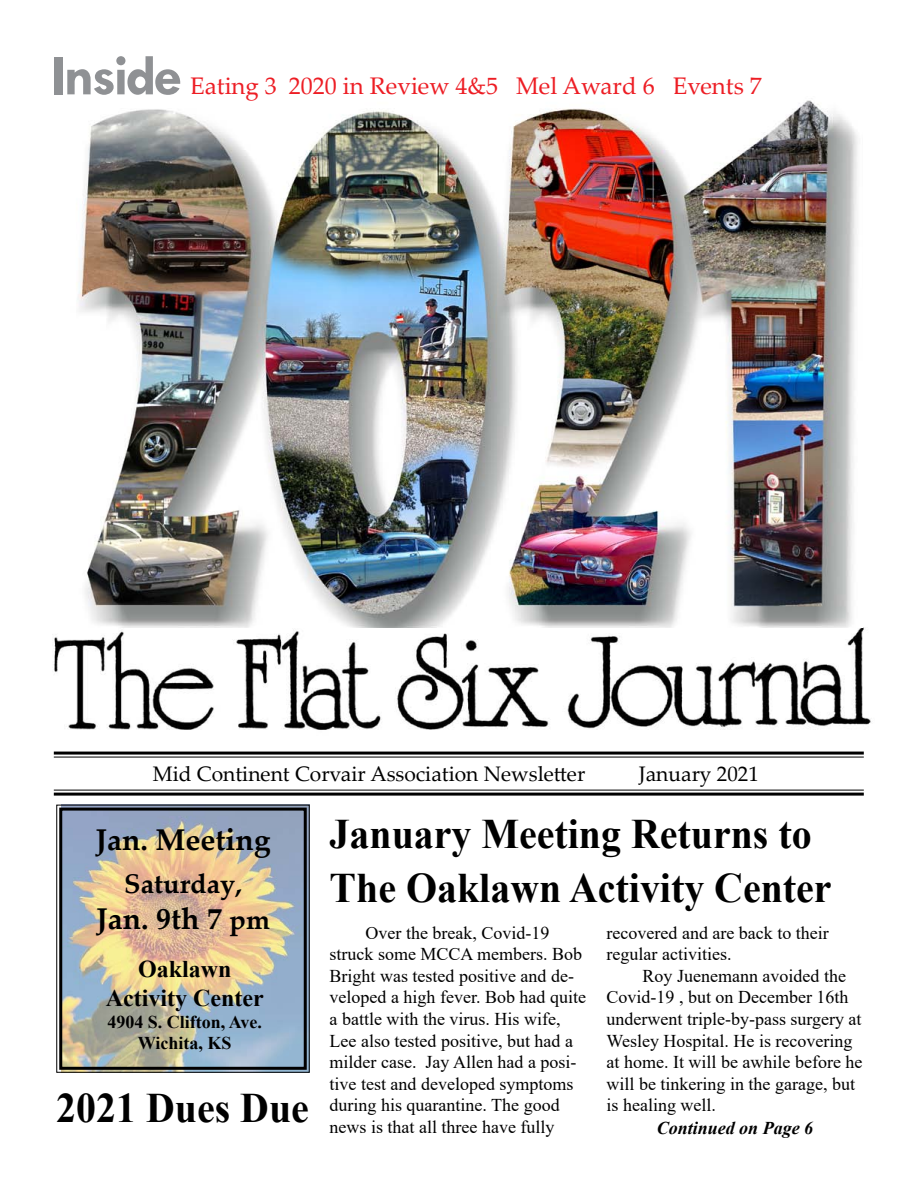
<style>
.page{position:relative;width:918px;height:1188px;background:#fff}
.page>*{position:absolute;margin:0;border:0;box-sizing:border-box;transform-origin:0 0}
.t1{font:700 58.5px "Tw Cen";letter-spacing:-.05em;color:#8f9194}
.t2{font:700 42px/54px "Times New Roman";color:#000;scale:.95 1}
.t3{font:700 30px "Palatino Linotype";color:#000}
.t4{font:700 27px "Palatino Linotype";color:#000}
.t5{font:24px "Palatino Linotype";color:#ed1d24}
.t6{font:700 24px/28.8px "Times New Roman";color:#000;text-align:center}
.t7{font:21px "Palatino Linotype";color:#000}
.t8{font:18px/21.6px "Times New Roman";color:#000}
.t9{font:700 18px/21.6px "Times New Roman";color:#000;text-align:center}
.t10{font:italic 700 18px "Times New Roman";color:#000}
.s1{font-size:27px}
</style>
<div class="page">
<img style="left:54px;top:627px;width:817px;height:103px">
<hr style="left:54px;top:752px;width:810px;height:3px;background:#000">
<hr style="left:54px;top:757px;width:810px;height:1px;background:#000">
<hr style="left:54px;top:790px;width:810px;height:1px;background:#000">
<hr style="left:54px;top:793px;width:810px;height:3px;background:#000">
<img style="left:56px;top:804px;width:254px;height:269px">
<div style="left:59px;top:808px;width:248px;height:262px;border:3px solid #000"></div>
<img style="left:77px;top:100px;width:781px;height:527px">
<h1 class="t1" style="left:51px;top:41px;width:132px">Inside</h1>
<h3 class="t5" style="left:190px;top:69px;width:573px">Eating 3 2020 in Review 4&amp;5 Mel Award 6 Events 7</h3>
<p class="t7" style="left:153px;top:759px;width:434px">Mid Continent Corvair Association Newsletter</p>
<p class="t7" style="left:639px;top:759px;width:122px">January 2021</p>
<h2 class="t2" style="left:330px;top:806px;width:530px">January Meeting Returns to<br>The Oaklawn Activity Center</h2>
<p class="t8" style="left:330px;top:921px;width:258px;text-indent:36px">Over the break, Covid-19 struck some MCCA members. Bob<br>Bright was tested positive and de&shy;veloped a high fever. Bob had quite a battle with the virus. His wife,<br>Lee also tested positive, but had a milder case. Jay Allen had a posi&shy;tive test and developed symptoms during his quarantine. The good news is that all three have fully</p>
<h3 class="t3" style="left:96px;top:818px;width:176px">Jan. Meeting</h3>
<h3 class="t4" style="left:124px;top:865px;width:119px">Saturday,</h3>
<h3 class="t3" style="left:96px;top:898px;width:175px">Jan. 9th 7 <span class="s1">pm</span></h3>
<h3 class="t6" style="left:106px;top:954px;width:159px">Oaklawn<br>Activity Center</h3>
<p class="t9" style="left:107px;top:1010px;width:156px">4904 S. Clifton, Ave.<br>Wichita, KS</p>
<p class="t8" style="left:607px;top:921px;width:224px">recovered and are back to their regular activities.</p>
<p class="t8" style="left:607px;top:964px;width:257px;text-indent:36px">Roy Juenemann avoided the<br>Covid-19 , but on December 16th underwent triple-by-pass surgery at<br>Wesley Hospital. He is recovering at home. It will be awhile before he will be tinkering in the garage, but is healing well.</p>
<h2 class="t2" style="left:56px;top:1080px;width:267px">2021 Dues Due</h2>
<p class="t10" style="left:657px;top:1115px;width:158px">Continued on Page 6</p>
</div>
